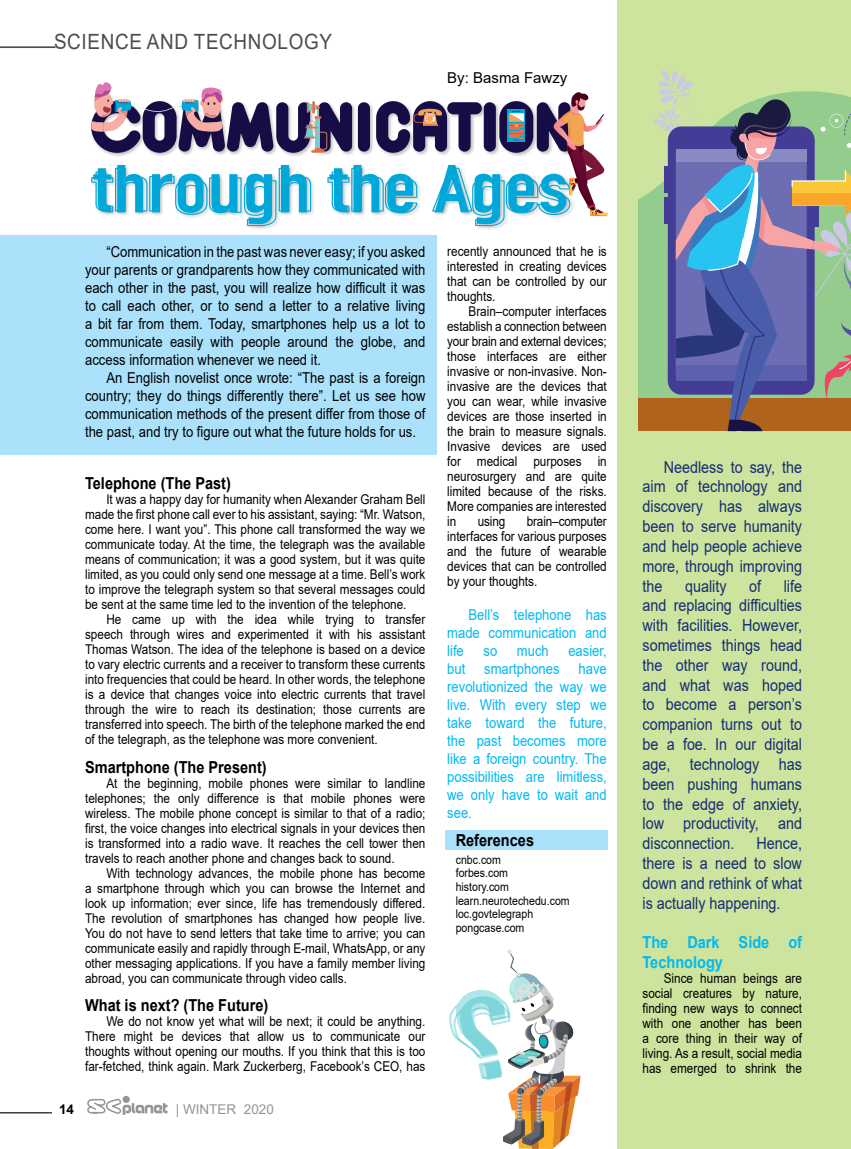
<style>
.page{position:relative;width:851px;height:1149px;background:#fff}
.page>*{position:absolute;margin:0;border:0;box-sizing:border-box;transform-origin:0 0}
.t1{font:67.05px "Linotype Ordinar Double";letter-spacing:.01em;color:#00a7d9}
.t2{font:21px "Arial";letter-spacing:.035em;color:#4d4d4f;scale:.9 1}
.t3{font:16.5px/19.8px "Arial";color:#162b75;text-align:justify;scale:.87 1}
.t4{font:700 16.5px "Arial";color:#000;scale:.88 1}
.t5{font:700 16.5px/19.8px "Arial";color:#00b9f1;scale:.88 1}
.t6{font:15px/18px "Arial";color:#000;text-align:justify;scale:.87 1}
.t7{font:15px/18px "Arial";color:#00b9f1;text-align:justify;scale:.87 1}
.t8{font:15px "Arial";color:#000}
.t9{font:13.5px/15px "Arial";color:#000;text-align:justify;scale:.87 1}
.t10{font:13.5px "Arial";color:#939598}
.t11{font:700 13.5px "Arial";color:#000}
.t12{font:12px/13.5px "Arial";color:#000;scale:.88 1}
</style>
<div class="page">
<hr style="left:0;top:1111px;width:52px;height:1px;background:#000">
<svg style="left:87px;top:1098px;width:80px;height:16px"></svg>
<div style="left:123px;top:1095px;width:7px;height:7px;background:#939598;border-radius:50%"></div>
<div style="left:617px;top:0;width:233px;height:1148px;background:#cce49d"></div>
<div style="left:0;top:235px;width:436px;height:219px;background:#abe1fa"></div>
<div style="left:446px;top:830px;width:162px;height:19px;background:#abe1fa"></div>
<svg style="left:449px;top:949px;width:131px;height:199px"></svg>
<img style="left:352px;top:102px;width:147px;height:50px">
<div style="left:483px;top:102px;width:13px;height:49px;background:#160d47;border-radius:6px"></div>
<div style="left:358px;top:102px;width:12px;height:49px;background:#160d47;border-radius:6px"></div>
<img style="left:91px;top:152px;width:473px;height:77px">
<svg style="left:91px;top:82px;width:261px;height:71px"></svg>
<svg style="left:376px;top:101px;width:105px;height:52px"></svg>
<svg style="left:499px;top:92px;width:109px;height:124px"></svg>
<hr style="left:0;top:46px;width:55px;height:2px;background:#4d4d4f">
<svg style="left:638px;top:190px;width:15px;height:241px;background:#99be7d"></svg>
<svg style="left:653px;top:69px;width:198px;height:362px;background:#818d96"></svg>
<h2 class="t2" style="left:54px;top:27px;width:310px">SCIENCE AND TECHNOLOGY</h2>
<p class="t8" style="left:447px;top:68px;width:122px">By: Basma Fawzy</p>
<h1 class="t1" style="left:92px;top:148px;width:478px">through the Ages</h1>
<p class="t9" style="left:447px;top:244px;width:185px">recently announced that he is interested in creating devices that can be controlled by our thoughts.</p>
<p class="t9" style="left:447px;top:304px;width:185px;text-indent:21px">Brain–computer interfaces establish a connection between your brain and external devices; those interfaces are either invasive or non-invasive. Non&shy;invasive are the devices that you can wear, while invasive devices are those inserted in the brain to measure signals.<br>Invasive devices are used for medical purposes in neurosurgery and are quite limited because of the risks.<br>More companies are interested in</p>
<p class="t6" style="left:85px;top:243px;width:392px;text-indent:21px">“Communication in the past was never easy; if you asked your parents or grandparents how they communicated with each other in the past, you will realize how difficult it was to call each other, or to send a letter to a relative living a bit far from them. Today, smartphones help us a lot to communicate easily with people around the globe, and access information whenever we need it.</p>
<p class="t6" style="left:85px;top:369px;width:392px;text-indent:21px">An English novelist once wrote: “The past is a foreign country; they do things differently there”. Let us see how communication methods of the present differ from those of the past, and try to figure out what the future holds for us.</p>
<p class="t4" style="left:85px;top:471px;width:167px">Telephone (The Past)</p>
<p class="t9" style="left:85px;top:491px;width:392px;text-indent:21px">It was a happy day for humanity when Alexander Graham Bell made the first phone call ever to his assistant, saying: “Mr. Watson, come here. I want you”. This phone call transformed the way we communicate today. At the time, the telegraph was the available means of communication; it was a good system, but it was quite limited, as you could only send one message at a time. Bell’s work to improve the telegraph system so that several messages could be sent at the same time led to the invention of the telephone.</p>
<p class="t9" style="left:85px;top:611px;width:392px;text-indent:21px">He came up with the idea while trying to transfer speech through wires and experimented it with his assistant Thomas Watson. The idea of the telephone is based on a device to vary electric currents and a receiver to transform these currents into frequencies that could be heard. In other words, the telephone is a device that changes voice into electric currents that travel through the wire to reach its destination; those currents are transferred into speech. The birth of the telephone marked the end of the telegraph, as the telephone was more convenient.</p>
<p class="t4" style="left:85px;top:754px;width:208px">Smartphone (The Present)</p>
<p class="t9" style="left:85px;top:775px;width:392px;text-indent:21px">At the beginning, mobile phones were similar to landline telephones; the only difference is that mobile phones were wireless. The mobile phone concept is similar to that of a radio; first, the voice changes into electrical signals in your devices then is transformed into a radio wave. It reaches the cell tower then travels to reach another phone and changes back to sound.</p>
<p class="t9" style="left:85px;top:865px;width:392px;text-indent:21px">With technology advances, the mobile phone has become a smartphone through which you can browse the Internet and look up information; ever since, life has tremendously differed.<br>The revolution of smartphones has changed how people live.<br>You do not have to send letters that take time to arrive; you can communicate easily and rapidly through E-mail, WhatsApp, or any other messaging applications. If you have a family member living abroad, you can communicate through video calls.</p>
<p class="t4" style="left:85px;top:993px;width:210px">What is next? (The Future)</p>
<p class="t9" style="left:85px;top:1013px;width:392px;text-indent:21px">We do not know yet what will be next; it could be anything.<br>There might be devices that allow us to communicate our thoughts without opening our mouths. If you think that this is too far-fetched, think again. Mark Zuckerberg, Facebook’s CEO, has</p>
<p class="t9" style="left:447px;top:514px;width:185px;text-indent:79px">brain–computer interfaces for various purposes and the future of wearable devices that can be controlled by your thoughts.</p>
<p class="t7" style="left:447px;top:605px;width:185px;text-indent:21px">Bell’s telephone has made communication and life</p>
<p class="t9" style="left:477px;top:514px;width:33px">using</p>
<p class="t7" style="left:483px;top:641px;width:17px">so</p>
<p class="t7" style="left:517px;top:641px;width:38px">much</p>
<p class="t7" style="left:568px;top:641px;width:46px">easier,</p>
<p class="t7" style="left:447px;top:659px;width:185px;text-indent:131px">have revolutionized the way we live. With every step we take toward the future, the past becomes more like a foreign country. The possibilities are limitless, we only have to wait and see.</p>
<p class="t4" style="left:455px;top:828px;width:90px">References</p>
<p class="t12" style="left:455px;top:852px;width:131px">cnbc.com<br>forbes.com<br>history.com learn.neurotechedu.com loc.govtelegraph pongcase.com</p>
<p class="t7" style="left:447px;top:659px;width:22px">but</p>
<p class="t7" style="left:484px;top:659px;width:88px">smartphones</p>
<p class="t11" style="left:59px;top:1099px;width:17px">14</p>
<p class="t10" style="left:176px;top:1099px;width:100px">| WINTER 2020</p>
<p class="t3" style="left:642px;top:456px;width:185px;text-indent:21px">Needless to say, the aim of technology and discovery has always been to serve humanity and help people achieve more, through improving the</p>
<p class="t3" style="left:642px;top:575px;width:185px;text-indent:141px">life and replacing difficulties with facilities. However, sometimes things head the other way round, and what was hoped to become a person’s companion turns out to be a foe. In our digital age, technology has been pushing humans to the edge of anxiety, low productivity, and disconnection.</p>
<p class="t3" style="left:685px;top:575px;width:49px">quality</p>
<p class="t3" style="left:749px;top:575px;width:15px">of</p>
<p class="t3" style="left:642px;top:833px;width:185px;text-indent:114px">Hence, there is a need to slow down and rethink of what is actually happening.</p>
<p class="t5" style="left:642px;top:932px;width:183px">The Dark Side of<br>Technology</p>
<p class="t9" style="left:642px;top:970px;width:185px;text-indent:21px">Since human beings are social creatures by nature, finding new ways to connect with one another has been a core thing in their way of living. As a result, social media has emerged to shrink the</p>
</div>
